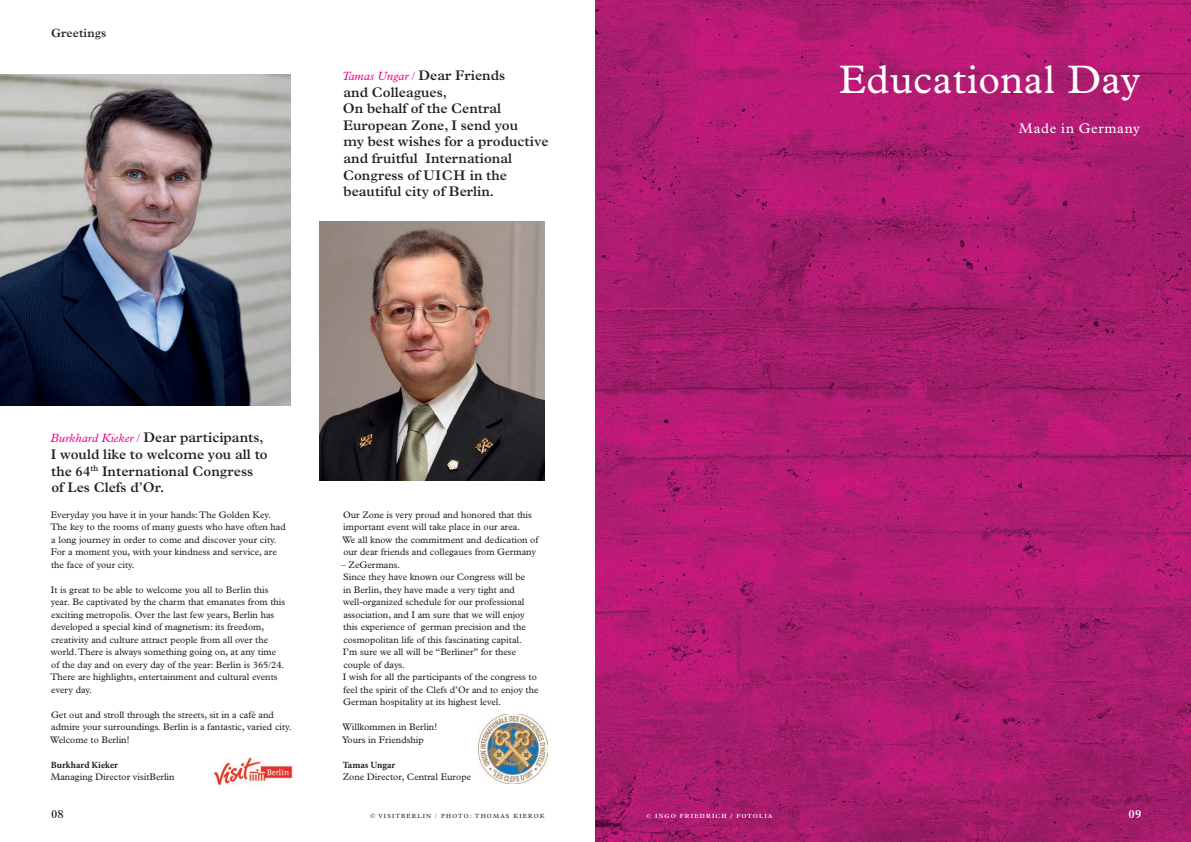
<style>
.page{position:relative;width:1191px;height:842px;background:#fff}
.page>*{position:absolute;margin:0;border:0;box-sizing:border-box;transform-origin:0 0}
.t1{font:40px "Plantin";letter-spacing:.01em;color:#fff}
.t2{font:600 14px/16.6px "Plantin";color:#231f20}
.t3{font:14px "Plantin";letter-spacing:.05em;color:#fff}
.t4{font:600 12px "Plantin";letter-spacing:.01em;color:#231f20}
.t5{font:600 12px "Plantin";color:#fff}
.t6{font:9.5px/12.5px "Plantin";color:#231f20}
.t7{font:700 9.5px "Minion Pro";letter-spacing:-.005em;color:#231f20}
.t8{font:6px "Plantin";letter-spacing:.2em;color:#231f20}
.t9{font:600 6px "Plantin";letter-spacing:.2em;color:#fff}
.s1{font-weight:400;font-style:italic;font-size:12px;color:#ed028c}
.s2{font-weight:400;font-size:12px;color:#ed028c}
.s3{font-size:6.5px}
</style>
<div class="page">
<img style="left:595px;top:0;width:596px;height:842px">
<img style="left:0;top:75px;width:291px;height:330px">
<img style="left:319px;top:222px;width:225px;height:258px">
<img style="left:478px;top:714px;width:69px;height:69px">
<img style="left:213px;top:757px;width:80px;height:30px">
<p class="t4" style="left:51px;top:26px;width:57px">Greetings</p>
<h2 class="t2" style="left:342px;top:67px;width:208px"><span class="s1">Tamas Ungar</span> <span class="s2">/</span> Dear Friends<br>and Colleagues,<br>On behalf of the Central<br>European Zone, I send you<br>my best wishes for a productive and fruitful International<br>Congress of UICH in the beautiful city of Berlin.</h2>
<h2 class="t2" style="left:51px;top:429px;width:219px"><span class="s1">Burkhard Kieker</span> <span class="s2">/</span> Dear participants,<br>I would like to welcome you all to the 64<sup>th</sup> International Congress of Les Clefs d’Or.</h2>
<p class="t6" style="left:50px;top:508px;width:237px">Everyday you have it in your hands: The Golden Key.<br>The key to the rooms of many guests who have often had a long journey in order to come and discover your city.<br>For a moment you, with your kindness and service, are the face of your city.</p>
<p class="t6" style="left:50px;top:583px;width:236px">It is great to be able to welcome you all to Berlin this year. Be captivated by the charm that emanates from this exciting metropolis. Over the last few years, Berlin has developed a special kind of magnetism: its freedom, creativity and culture attract people from all over the world. There is always something going on, at any time of the day and on every day of the year: Berlin is 365/24.<br>There are highlights, entertainment and cultural events every day.</p>
<p class="t6" style="left:50px;top:708px;width:243px">Get out and stroll through the streets, sit in a café and admire your surroundings. Berlin is a fantastic, varied city.<br>Welcome to Berlin!</p>
<p class="t7" style="left:51px;top:758px;width:69px">Burkhard Kieker</p>
<p class="t6" style="left:51px;top:771px;width:125px">Managing Director visitBerlin</p>
<p class="t6" style="left:342px;top:508px;width:198px">Our Zone is very proud and honored that this important event will take place in our area.<br>We all know the commitment and dedication of our dear friends and collegaues from Germany</p>
<p class="t6" style="left:341px;top:558px;width:199px">– ZeGermans.<br>Since they have known our Congress will be<br>in Berlin, they have made a very tight and well-organized schedule for our professional association, and I am sure that we will enjoy this experience of german precision and the cosmopolitan life of this fascinating capital.<br>I’m sure we all will be “Berliner” for these couple of days.<br>I wish for all the participants of the congress to feel the spirit of the Clefs d’Or and to enjoy the German hospitality at its highest level.</p>
<p class="t6" style="left:342px;top:721px;width:97px">Willkommen in Berlin!<br>Yours in Friendship</p>
<p class="t7" style="left:343px;top:758px;width:54px">Tamas Ungar</p>
<p class="t6" style="left:343px;top:771px;width:130px">Zone Director, Central Europe</p>
<h1 class="t1" style="left:839px;top:56px;width:302px">Educational Day</h1>
<h2 class="t3" style="left:1019px;top:120px;width:122px">Made in Germany</h2>
<p class="t4" style="left:51px;top:806px;width:14px">08</p>
<p class="t5" style="left:1128px;top:806px;width:14px">09</p>
<p class="t8" style="left:370px;top:812px;width:176px"><span class="s3">©</span> VISITBERLIN / PHOTO: THOMAS KIEROK</p>
<p class="t9" style="left:646px;top:812px;width:127px">© INGO FRIEDRICH / FOTOLIA</p>
</div>
